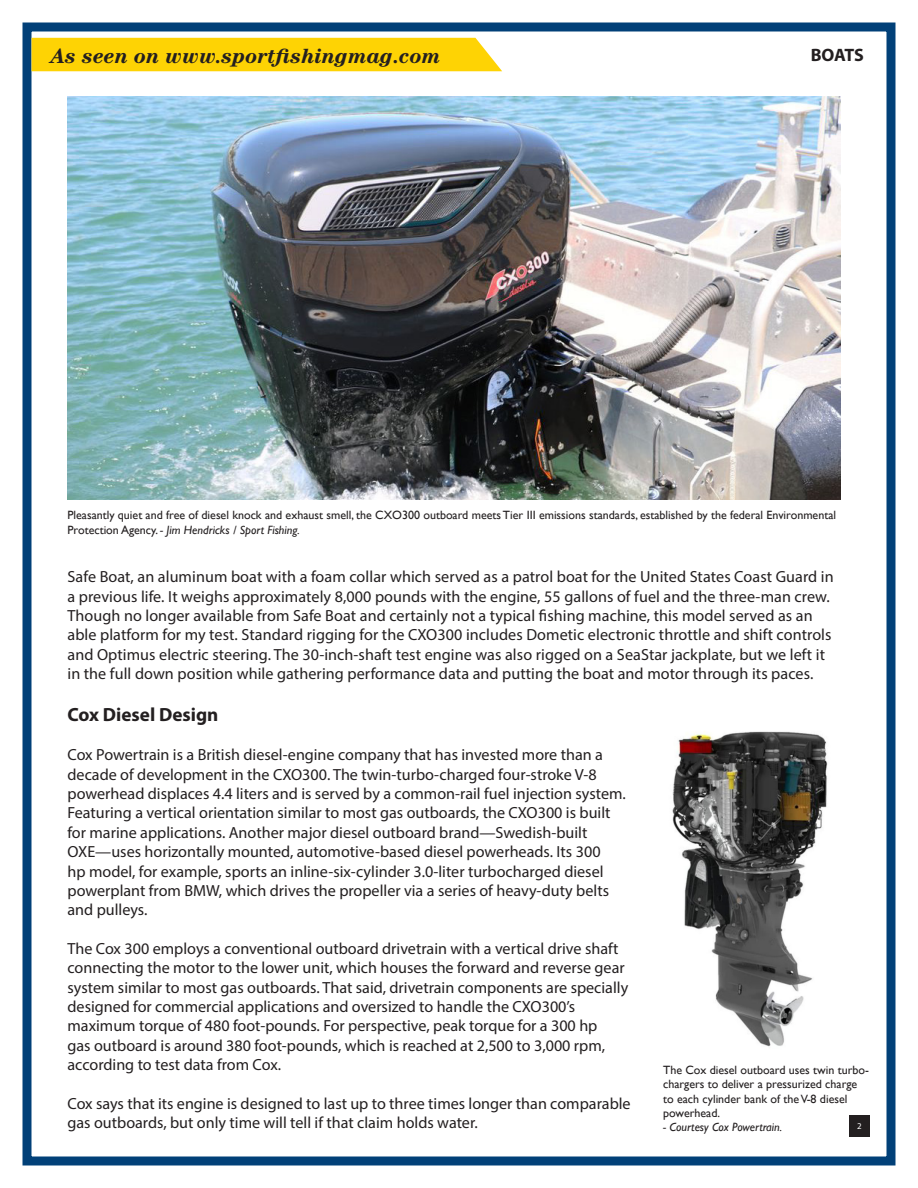
<style>
.page{position:relative;width:918px;height:1188px;background:#fff}
.page>*{position:absolute;margin:0;border:0;box-sizing:border-box;transform-origin:0 0}
.t1{font:italic 700 21px "Century";color:#231f20}
.t2{font:700 19.2px "Myriad Pro";color:#231f20}
.t3{font:700 18px "Myriad Pro";letter-spacing:-.015em;color:#231f20}
.t4{font:16.2px/19.4px "Myriad Pro";color:#231f20}
.t5{font:12px/14.4px "Gill Sans";color:#231f20}
.t6{font:italic 12px "Gill Sans";color:#231f20}
.t7{font:8.85px "Myriad Pro";color:#fff}
.s1{font-style:italic}
</style>
<div class="page">
<div style="left:22px;top:22px;width:874px;height:1144px;border:9px solid #014078"></div>
<div style="left:32px;top:38px;width:470px;height:33px;background:#fed304"></div>
<img style="left:68px;top:97px;width:772px;height:403px">
<img style="left:672px;top:731px;width:156px;height:316px">
<div style="left:849px;top:1115px;width:20px;height:22px;background:#231f20"></div>
<p class="t1" style="left:51px;top:43px;width:391px">As seen on www.sportfishingmag.com</p>
<p class="t3" style="left:811px;top:43px;width:55px">BOATS</p>
<p class="t5" style="left:68px;top:508px;width:770px">Pleasantly quiet and free of diesel knock and exhaust smell, the CXO300 outboard meets Tier III emissions standards, established by the federal Environmental<br>Protection Agency. <span class="s1">- Jim Hendricks / Sport Fishing.</span></p>
<p class="t4" style="left:68px;top:567px;width:768px">Safe Boat, an aluminum boat with a foam collar which served as a patrol boat for the United States Coast Guard in a previous life. It weighs approximately 8,000 pounds with the engine, 55 gallons of fuel and the three-man crew.<br>Though no longer available from Safe Boat and certainly not a typical fishing machine, this model served as an able platform for my test. Standard rigging for the CXO300 includes Dometic electronic throttle and shift controls and Optimus electric steering. The 30-inch-shaft test engine was also rigged on a SeaStar jackplate, but we left it in the full down position while gathering performance data and putting the boat and motor through its paces.</p>
<p class="t2" style="left:68px;top:702px;width:152px">Cox Diesel Design</p>
<p class="t4" style="left:68px;top:745px;width:560px">Cox Powertrain is a British diesel-engine company that has invested more than a decade of development in the CXO300. The twin-turbo-charged four-stroke V-8 powerhead displaces 4.4 liters and is served by a common-rail fuel injection system.<br>Featuring a vertical orientation similar to most gas outboards, the CXO300 is built for marine applications. Another major diesel outboard brand—Swedish-built OXE—uses horizontally mounted, automotive-based diesel powerheads. Its 300<br>hp model, for example, sports an inline-six-cylinder 3.0-liter turbocharged diesel powerplant from BMW, which drives the propeller via a series of heavy-duty belts and pulleys.</p>
<p class="t4" style="left:68px;top:939px;width:562px">The Cox 300 employs a conventional outboard drivetrain with a vertical drive shaft connecting the motor to the lower unit, which houses the forward and reverse gear system similar to most gas outboards. That said, drivetrain components are specially designed for commercial applications and oversized to handle the CXO300’s maximum torque of 480 foot-pounds. For perspective, peak torque for a 300 hp<br>gas outboard is around 380 foot-pounds, which is reached at 2,500 to 3,000 rpm, according to test data from Cox.</p>
<p class="t4" style="left:68px;top:1093px;width:565px">Cox says that its engine is designed to last up to three times longer than comparable gas outboards, but only time will tell if that claim holds water.</p>
<p class="t5" style="left:663px;top:1062px;width:207px">The Cox diesel outboard uses twin turbo&shy;chargers to deliver a pressurized charge to each cylinder bank of the V-8 diesel powerhead.</p>
<p class="t6" style="left:663px;top:1120px;width:121px">- Courtesy Cox Powertrain.</p>
<p class="t7" style="left:857px;top:1121px;width:6px">2</p>
</div>
